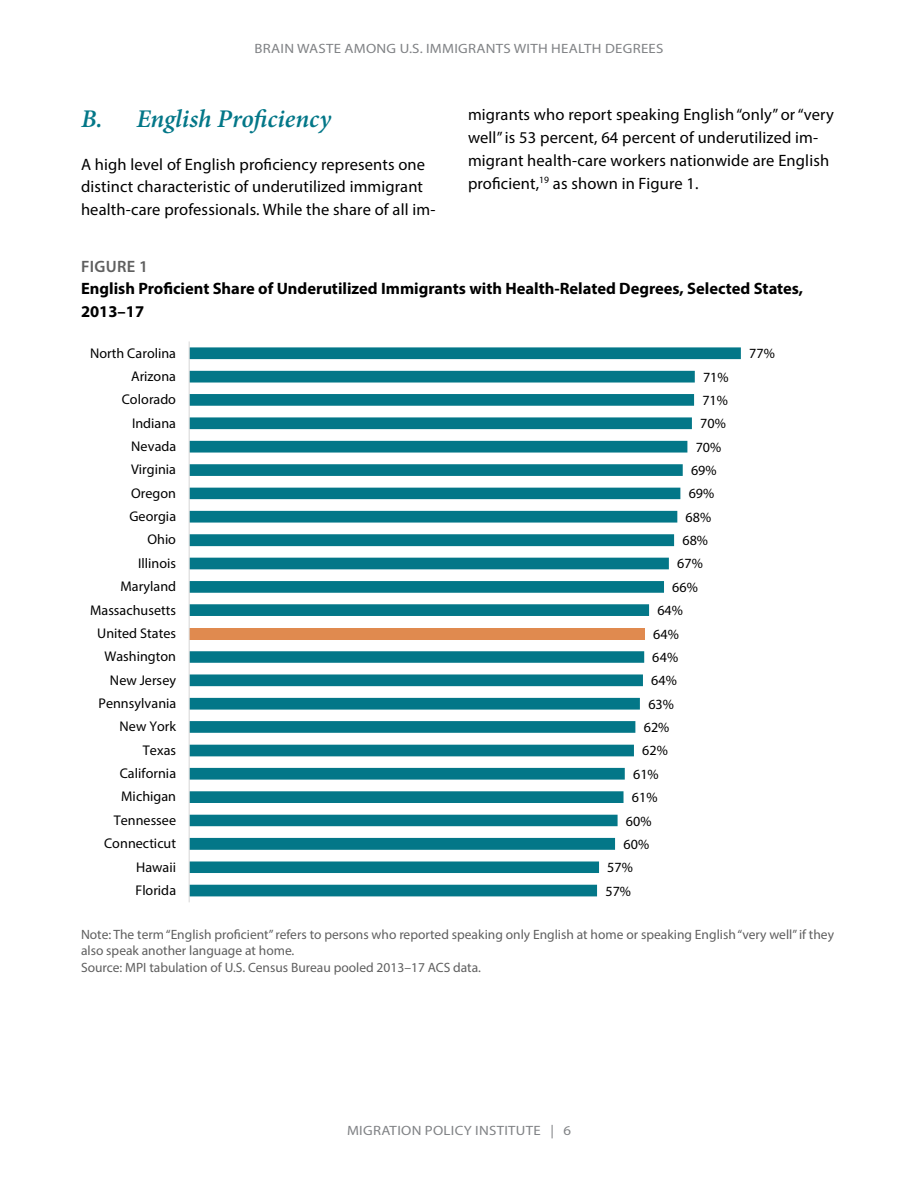
<style>
.page{position:relative;width:918px;height:1188px;background:#fff}
.page>*{position:absolute;margin:0;border:0;box-sizing:border-box;transform-origin:0 0}
.t1{font:italic 600 25.5px "Minion Pro";letter-spacing:-.005em;color:#037788}
.t2{font:16.5px/22.8px "Myriad Pro";letter-spacing:.01em;color:#000}
.t3{font:700 16.5px/22.8px "Myriad Pro";color:#000}
.t4{font:600 16.5px "Myriad Pro";letter-spacing:.02em;color:#5f5f5f}
.t5{font:14.1px "Myriad Pro";letter-spacing:.005em;color:#000}
.t6{font:13.5px/16.2px "Myriad Pro";color:#5f5f5f}
.t7{font:13.5px "Myriad Pro";letter-spacing:.02em;color:#808285;scale:1.1 1}
</style>
<div class="page">
<svg style="left:190px;top:347px;width:551px;height:549px"></svg>
<hr style="left:189px;top:341px;width:1px;height:561px;background:#d9d9d9">
<p class="t7" style="left:254px;top:40px;width:373px">BRAIN WASTE AMONG U.S. IMMIGRANTS WITH HEALTH DEGREES</p>
<h1 class="t1" style="left:81px;top:101px;width:252px">B. English Proficiency</h1>
<p class="t2" style="left:81px;top:152px;width:356px">A high level of English proficiency represents one distinct characteristic of underutilized immigrant health-care professionals. While the share of all im-</p>
<p class="t2" style="left:468px;top:103px;width:367px">migrants who report speaking English “only” or “very well” is 53 percent, 64 percent of underutilized im&shy;migrant health-care workers nationwide are English proficient,<sup>19</sup> as shown in Figure 1.</p>
<p class="t4" style="left:81px;top:256px;width:68px">FIGURE 1</p>
<p class="t3" style="left:81px;top:277px;width:724px">English Proficient Share of Underutilized Immigrants with Health-Related Degrees, Selected States,<br>2013–17</p>
<p class="t5" style="left:90px;top:344px;width:87px">North Carolina</p>
<p class="t5" style="left:749px;top:345px;width:27px">77%</p>
<p class="t5" style="left:131px;top:368px;width:46px">Arizona</p>
<p class="t5" style="left:703px;top:368px;width:27px">71%</p>
<p class="t5" style="left:122px;top:391px;width:56px">Colorado</p>
<p class="t5" style="left:702px;top:392px;width:27px">71%</p>
<p class="t5" style="left:132px;top:414px;width:45px">Indiana</p>
<p class="t5" style="left:700px;top:415px;width:27px">70%</p>
<p class="t5" style="left:131px;top:438px;width:46px">Nevada</p>
<p class="t5" style="left:696px;top:438px;width:27px">70%</p>
<p class="t5" style="left:131px;top:461px;width:46px">Virginia</p>
<p class="t5" style="left:691px;top:462px;width:27px">69%</p>
<p class="t5" style="left:131px;top:484px;width:47px">Oregon</p>
<p class="t5" style="left:689px;top:485px;width:27px">69%</p>
<p class="t5" style="left:129px;top:508px;width:48px">Georgia</p>
<p class="t5" style="left:686px;top:508px;width:27px">68%</p>
<p class="t5" style="left:147px;top:531px;width:30px">Ohio</p>
<p class="t5" style="left:682px;top:532px;width:27px">68%</p>
<p class="t5" style="left:138px;top:554px;width:39px">Illinois</p>
<p class="t5" style="left:677px;top:555px;width:27px">67%</p>
<p class="t5" style="left:121px;top:578px;width:57px">Maryland</p>
<p class="t5" style="left:672px;top:578px;width:27px">66%</p>
<p class="t5" style="left:90px;top:601px;width:87px">Massachusetts</p>
<p class="t5" style="left:657px;top:602px;width:27px">64%</p>
<p class="t5" style="left:97px;top:625px;width:80px">United States</p>
<p class="t5" style="left:653px;top:625px;width:27px">64%</p>
<p class="t5" style="left:104px;top:648px;width:73px">Washington</p>
<p class="t5" style="left:652px;top:648px;width:27px">64%</p>
<p class="t5" style="left:110px;top:671px;width:68px">New Jersey</p>
<p class="t5" style="left:651px;top:672px;width:27px">64%</p>
<p class="t5" style="left:98px;top:695px;width:79px">Pennsylvania</p>
<p class="t5" style="left:648px;top:695px;width:27px">63%</p>
<p class="t5" style="left:120px;top:718px;width:58px">New York</p>
<p class="t5" style="left:644px;top:719px;width:27px">62%</p>
<p class="t5" style="left:143px;top:741px;width:35px">Texas</p>
<p class="t5" style="left:642px;top:742px;width:27px">62%</p>
<p class="t5" style="left:120px;top:765px;width:58px">California</p>
<p class="t5" style="left:633px;top:765px;width:27px">61%</p>
<p class="t5" style="left:121px;top:788px;width:56px">Michigan</p>
<p class="t5" style="left:632px;top:789px;width:27px">61%</p>
<p class="t5" style="left:114px;top:811px;width:64px">Tennessee</p>
<p class="t5" style="left:626px;top:812px;width:27px">60%</p>
<p class="t5" style="left:104px;top:835px;width:73px">Connecticut</p>
<p class="t5" style="left:624px;top:835px;width:27px">60%</p>
<p class="t5" style="left:136px;top:858px;width:41px">Hawaii</p>
<p class="t5" style="left:607px;top:859px;width:27px">57%</p>
<p class="t5" style="left:135px;top:881px;width:42px">Florida</p>
<p class="t5" style="left:605px;top:882px;width:27px">57%</p>
<p class="t6" style="left:81px;top:926px;width:755px">Note: The term “English proficient” refers to persons who reported speaking only English at home or speaking English “very well” if they also speak another language at home.<br>Source: MPI tabulation of U.S. Census Bureau pooled 2013–17 ACS data.</p>
<p class="t7" style="left:347px;top:1122px;width:205px">MIGRATION POLICY INSTITUTE | 6</p>
</div>
